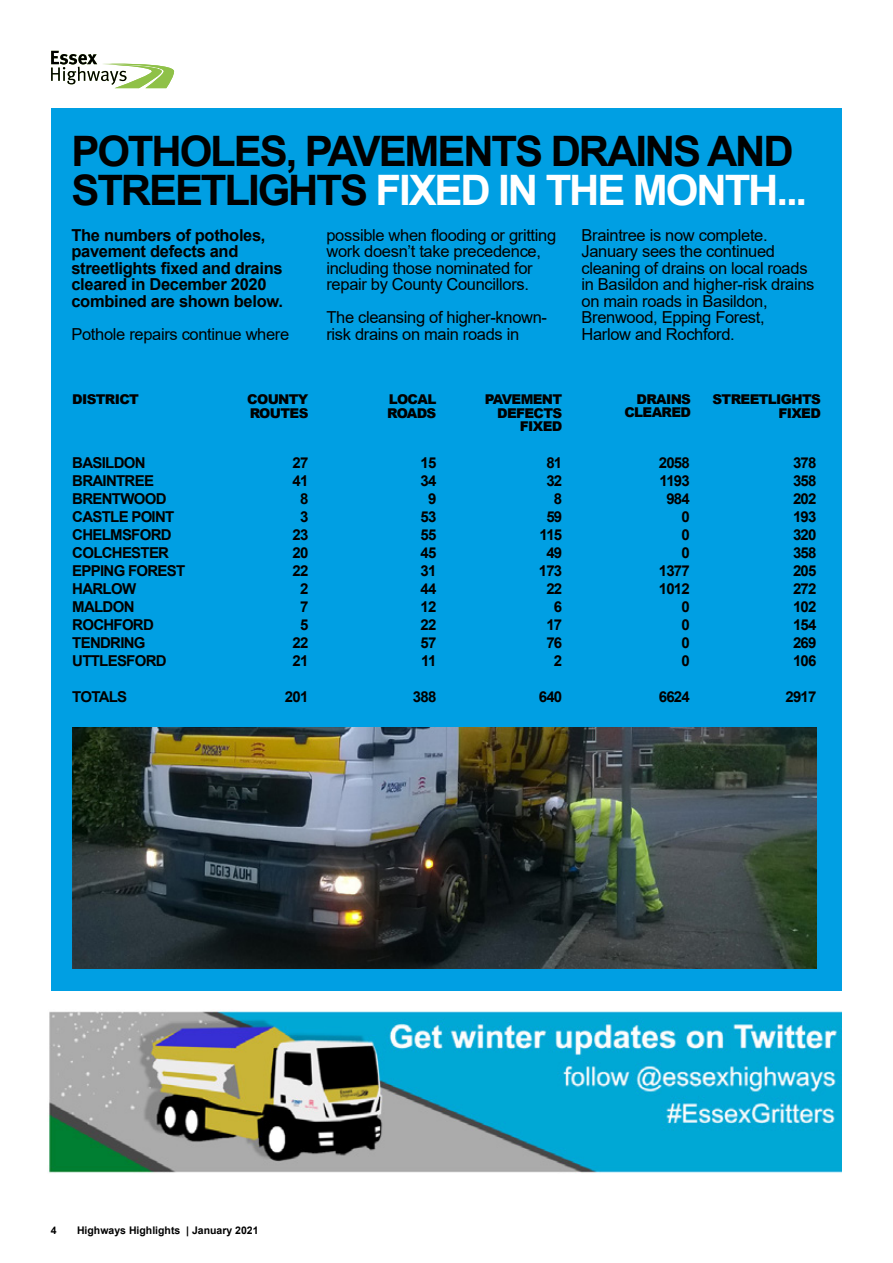
<style>
.page{position:relative;width:893px;height:1263px;background:#fff}
.page>*{position:absolute;margin:0;border:0;box-sizing:border-box;transform-origin:0 0}
.t1{font:700 42px/39px "Arial";letter-spacing:-.05em;color:#000}
.t2{font:16.5px/16.5px "Arial";letter-spacing:-.02em;color:#000}
.t3{font:700 16.5px/16.5px "Arial";letter-spacing:-.02em;color:#000}
.t4{font:700 15px "Arial";letter-spacing:-.05em;color:#000}
.t5{font:900 13.5px "Arial";letter-spacing:-.05em;color:#000}
.t6{font:700 10.5px "Arial";color:#000}
.s1{color:#fff}
</style>
<div class="page">
<div style="left:51px;top:108px;width:791px;height:882px;background:#009fe3"></div>
<svg style="left:51px;top:51px;width:123px;height:37px"></svg>
<img style="left:72px;top:727px;width:745px;height:241px">
<img style="left:49px;top:1011px;width:793px;height:162px">
<h1 class="t1" style="left:71px;top:132px;width:737px">POTHOLES, PAVEMENTS DRAINS AND<br>STREETLIGHTS <span class="s1">FIXED IN THE MONTH...</span></h1>
<p class="t3" style="left:71px;top:227px;width:196px">The numbers of potholes, pavement defects and</p>
<h4 class="t3" style="left:71px;top:260px;width:213px">streetlights fixed and drains</h4>
<p class="t3" style="left:71px;top:276px;width:213px">cleared in December 2020 combined are shown below.</p>
<p class="t2" style="left:71px;top:325px;width:219px">Pothole repairs continue where</p>
<p class="t2" style="left:326px;top:226px;width:231px">possible when flooding or gritting</p>
<p class="t2" style="left:326px;top:243px;width:216px">work doesn’t take precedence,</p>
<p class="t2" style="left:326px;top:259px;width:208px">including those nominated for repair by County Councillors.</p>
<p class="t2" style="left:326px;top:309px;width:222px">The cleansing of higher-known&shy;risk drains on main roads in</p>
<p class="t2" style="left:581px;top:226px;width:195px">Braintree is now complete.<br>January sees the continued</p>
<p class="t2" style="left:581px;top:259px;width:235px">cleaning of drains on local roads in Basildon and higher-risk drains</p>
<p class="t2" style="left:581px;top:292px;width:188px">on main roads in Basildon,</p>
<p class="t2" style="left:581px;top:309px;width:185px">Brenwood, Epping Forest,</p>
<p class="t2" style="left:581px;top:325px;width:155px">Harlow and Rochford.</p>
<p class="t5" style="left:72px;top:390px;width:68px">DISTRICT</p>
<p class="t5" style="left:247px;top:390px;width:63px">COUNTY</p>
<p class="t5" style="left:389px;top:390px;width:49px">LOCAL</p>
<p class="t5" style="left:485px;top:390px;width:79px">PAVEMENT</p>
<p class="t5" style="left:636px;top:389px;width:56px">DRAINS</p>
<p class="t5" style="left:712px;top:390px;width:110px">STREETLIGHTS</p>
<p class="t5" style="left:250px;top:403px;width:60px">ROUTES</p>
<p class="t5" style="left:387px;top:403px;width:51px">ROADS</p>
<p class="t5" style="left:497px;top:403px;width:67px">DEFECTS</p>
<p class="t5" style="left:624px;top:402px;width:68px">CLEARED</p>
<p class="t5" style="left:778px;top:403px;width:44px">FIXED</p>
<p class="t5" style="left:520px;top:417px;width:44px">FIXED</p>
<p class="t4" style="left:72px;top:452px;width:75px">BASILDON</p>
<p class="t4" style="left:292px;top:452px;width:17px">27</p>
<p class="t4" style="left:420px;top:452px;width:17px">15</p>
<p class="t4" style="left:546px;top:452px;width:17px">81</p>
<p class="t4" style="left:659px;top:452px;width:33px">2058</p>
<p class="t4" style="left:793px;top:452px;width:25px">378</p>
<p class="t4" style="left:72px;top:470px;width:83px">BRAINTREE</p>
<p class="t4" style="left:292px;top:470px;width:17px">41</p>
<p class="t4" style="left:420px;top:470px;width:17px">34</p>
<p class="t4" style="left:546px;top:470px;width:17px">32</p>
<p class="t4" style="left:660px;top:470px;width:32px">1193</p>
<p class="t4" style="left:793px;top:470px;width:25px">358</p>
<p class="t4" style="left:72px;top:488px;width:96px">BRENTWOOD</p>
<p class="t4" style="left:300px;top:488px;width:10px">8</p>
<p class="t4" style="left:428px;top:488px;width:10px">9</p>
<p class="t4" style="left:554px;top:488px;width:10px">8</p>
<p class="t4" style="left:666px;top:488px;width:25px">984</p>
<p class="t4" style="left:793px;top:488px;width:25px">202</p>
<p class="t4" style="left:72px;top:506px;width:104px">CASTLE POINT</p>
<p class="t4" style="left:300px;top:506px;width:10px">3</p>
<p class="t4" style="left:420px;top:506px;width:17px">53</p>
<p class="t4" style="left:546px;top:506px;width:17px">59</p>
<p class="t4" style="left:682px;top:506px;width:10px">0</p>
<p class="t4" style="left:793px;top:506px;width:25px">193</p>
<p class="t4" style="left:72px;top:524px;width:101px">CHELMSFORD</p>
<p class="t4" style="left:292px;top:524px;width:17px">23</p>
<p class="t4" style="left:420px;top:524px;width:17px">55</p>
<p class="t4" style="left:539px;top:524px;width:24px">115</p>
<p class="t4" style="left:682px;top:524px;width:10px">0</p>
<p class="t4" style="left:793px;top:524px;width:25px">320</p>
<p class="t4" style="left:72px;top:542px;width:98px">COLCHESTER</p>
<p class="t4" style="left:292px;top:542px;width:17px">20</p>
<p class="t4" style="left:420px;top:542px;width:17px">45</p>
<p class="t4" style="left:546px;top:542px;width:17px">49</p>
<p class="t4" style="left:682px;top:542px;width:10px">0</p>
<p class="t4" style="left:793px;top:542px;width:25px">358</p>
<p class="t4" style="left:72px;top:560px;width:115px">EPPING FOREST</p>
<p class="t4" style="left:292px;top:560px;width:17px">22</p>
<p class="t4" style="left:420px;top:560px;width:17px">31</p>
<p class="t4" style="left:539px;top:560px;width:25px">173</p>
<p class="t4" style="left:659px;top:560px;width:33px">1377</p>
<p class="t4" style="left:793px;top:560px;width:25px">205</p>
<p class="t4" style="left:72px;top:578px;width:65px">HARLOW</p>
<p class="t4" style="left:300px;top:578px;width:10px">2</p>
<p class="t4" style="left:420px;top:578px;width:17px">44</p>
<p class="t4" style="left:546px;top:578px;width:17px">22</p>
<p class="t4" style="left:659px;top:578px;width:33px">1012</p>
<p class="t4" style="left:793px;top:578px;width:25px">272</p>
<p class="t4" style="left:72px;top:596px;width:64px">MALDON</p>
<p class="t4" style="left:300px;top:596px;width:10px">7</p>
<p class="t4" style="left:420px;top:596px;width:17px">12</p>
<p class="t4" style="left:554px;top:596px;width:10px">6</p>
<p class="t4" style="left:682px;top:596px;width:10px">0</p>
<p class="t4" style="left:793px;top:596px;width:25px">102</p>
<p class="t4" style="left:72px;top:614px;width:83px">ROCHFORD</p>
<p class="t4" style="left:300px;top:614px;width:10px">5</p>
<p class="t4" style="left:420px;top:614px;width:17px">22</p>
<p class="t4" style="left:546px;top:614px;width:17px">17</p>
<p class="t4" style="left:682px;top:614px;width:10px">0</p>
<p class="t4" style="left:793px;top:614px;width:25px">154</p>
<p class="t4" style="left:72px;top:632px;width:75px">TENDRING</p>
<p class="t4" style="left:292px;top:632px;width:17px">22</p>
<p class="t4" style="left:420px;top:632px;width:17px">57</p>
<p class="t4" style="left:546px;top:632px;width:17px">76</p>
<p class="t4" style="left:682px;top:632px;width:10px">0</p>
<p class="t4" style="left:793px;top:632px;width:25px">269</p>
<p class="t4" style="left:72px;top:650px;width:96px">UTTLESFORD</p>
<p class="t4" style="left:292px;top:650px;width:17px">21</p>
<p class="t4" style="left:421px;top:650px;width:17px">11</p>
<p class="t4" style="left:554px;top:650px;width:10px">2</p>
<p class="t4" style="left:682px;top:650px;width:10px">0</p>
<p class="t4" style="left:793px;top:650px;width:25px">106</p>
<p class="t4" style="left:72px;top:686px;width:57px">TOTALS</p>
<p class="t4" style="left:285px;top:686px;width:25px">201</p>
<p class="t4" style="left:413px;top:686px;width:25px">388</p>
<p class="t4" style="left:539px;top:686px;width:25px">640</p>
<p class="t4" style="left:659px;top:686px;width:33px">6624</p>
<p class="t4" style="left:785px;top:686px;width:33px">2917</p>
<p class="t6" style="left:51px;top:1222px;width:7px">4</p>
<p class="t6" style="left:77px;top:1222px;width:183px">Highways Highlights | January 2021</p>
</div>
